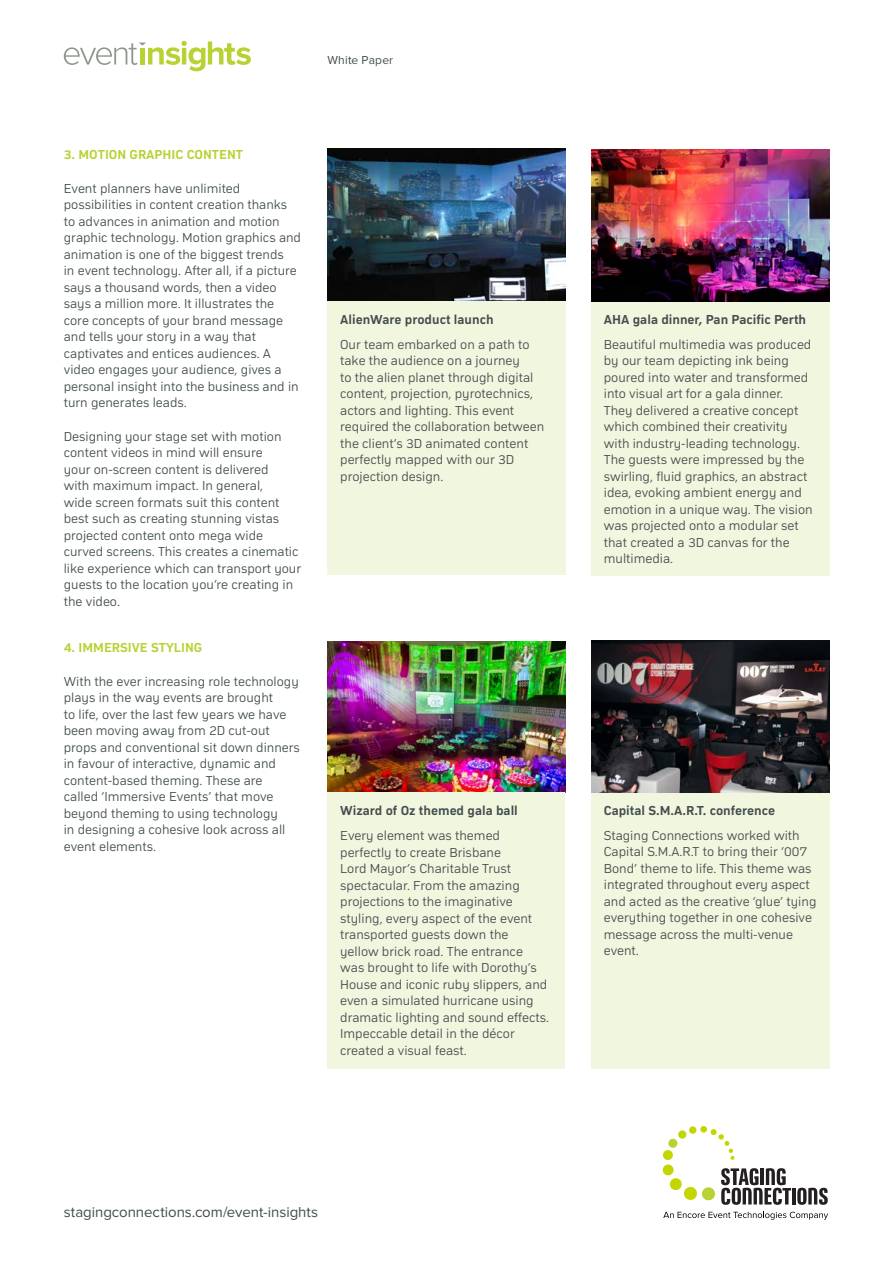
<style>
.page{position:relative;width:893px;height:1263px;background:#fff}
.page>*{position:absolute;margin:0;border:0;box-sizing:border-box;transform-origin:0 0}
.t1{font:15px "Proxima Nova";letter-spacing:-.005em;color:#434d4f}
.t2{font:300 13.5px/16.5px "Compasse";color:#434d4f}
.t3{font:700 13.5px "Compasse";color:#434d4f}
.t4{font:700 13.5px "Compasse";color:#b8d133}
.t5{font:12px "Proxima Nova";letter-spacing:.015em;color:#434d4f}
</style>
<div class="page">
<svg style="left:64px;top:41px;width:187px;height:30px"></svg>
<hr style="left:792px;top:1188px;width:4px;height:16px;background:#231f20">
<svg style="left:797px;top:1188px;width:31px;height:17px"></svg>
<div style="left:700px;top:1126px;width:7px;height:7px;background:#c4d600;border-radius:3px"></div>
<svg style="left:689px;top:1126px;width:8px;height:8px"></svg>
<svg style="left:663px;top:1129px;width:128px;height:76px"></svg>
<svg style="left:663px;top:1212px;width:165px;height:8px"></svg>
<div style="left:327px;top:301px;width:239px;height:274px;background:#f1f6de"></div>
<img style="left:327px;top:149px;width:239px;height:152px">
<div style="left:591px;top:792px;width:238px;height:277px;background:#f1f6de"></div>
<img style="left:327px;top:641px;width:238px;height:151px">
<img style="left:591px;top:641px;width:238px;height:152px">
<div style="left:327px;top:792px;width:238px;height:277px;background:#f1f6de"></div>
<div style="left:591px;top:301px;width:238px;height:275px;background:#f1f6de"></div>
<img style="left:591px;top:149px;width:238px;height:152px">
<p class="t5" style="left:327px;top:54px;width:67px">White Paper</p>
<p class="t4" style="left:64px;top:147px;width:181px">3. MOTION GRAPHIC CONTENT</p>
<p class="t2" style="left:64px;top:180px;width:239px">Event planners have unlimited possibilities in content creation thanks to advances in animation and motion graphic technology. Motion graphics and animation is one of the biggest trends<br>in event technology. After all, if a picture says a thousand words, then a video says a million more. It illustrates the core concepts of your brand message and tells your story in a way that captivates and entices audiences. A video engages your audience, gives a personal insight into the business and in turn generates leads.</p>
<p class="t2" style="left:64px;top:428px;width:239px">Designing your stage set with motion content videos in mind will ensure<br>your on-screen content is delivered<br>with maximum impact. In general,<br>wide screen formats suit this content best such as creating stunning vistas projected content onto mega wide curved screens. This creates a cinematic like experience which can transport your guests to the location you’re creating in the video.</p>
<p class="t4" style="left:64px;top:640px;width:140px">4. IMMERSIVE STYLING</p>
<p class="t2" style="left:64px;top:673px;width:238px">With the ever increasing role technology plays in the way events are brought<br>to life, over the last few years we have been moving away from 2D cut-out props and conventional sit down dinners in favour of interactive, dynamic and content-based theming. These are called ‘Immersive Events’ that move beyond theming to using technology<br>in designing a cohesive look across all event elements.</p>
<p class="t3" style="left:340px;top:311px;width:155px">AlienWare product launch</p>
<p class="t2" style="left:340px;top:336px;width:205px">Our team embarked on a path to take the audience on a journey<br>to the alien planet through digital content, projection, pyrotechnics, actors and lighting. This event required the collaboration between the client’s 3D animated content perfectly mapped with our 3D projection design.</p>
<p class="t3" style="left:340px;top:803px;width:179px">Wizard of Oz themed gala ball</p>
<p class="t2" style="left:340px;top:827px;width:210px">Every element was themed perfectly to create Brisbane<br>Lord Mayor’s Charitable Trust spectacular. From the amazing projections to the imaginative styling, every aspect of the event transported guests down the yellow brick road. The entrance was brought to life with Dorothy’s<br>House and iconic ruby slippers, and even a simulated hurricane using dramatic lighting and sound effects.<br>Impeccable detail in the décor created a visual feast.</p>
<p class="t3" style="left:604px;top:311px;width:204px">AHA gala dinner, Pan Pacific Perth</p>
<p class="t2" style="left:604px;top:336px;width:210px">Beautiful multimedia was produced by our team depicting ink being poured into water and transformed into visual art for a gala dinner.<br>They delivered a creative concept which combined their creativity with industry-leading technology.<br>The guests were impressed by the swirling, fluid graphics, an abstract idea, evoking ambient energy and emotion in a unique way. The vision was projected onto a modular set that created a 3D canvas for the multimedia.</p>
<p class="t3" style="left:604px;top:803px;width:173px">Capital S.M.A.R.T. conference</p>
<p class="t2" style="left:604px;top:827px;width:214px">Staging Connections worked with<br>Capital S.M.A.R.T to bring their ‘007<br>Bond’ theme to life. This theme was integrated throughout every aspect and acted as the creative ‘glue’ tying everything together in one cohesive message across the multi-venue event.</p>
<p class="t1" style="left:64px;top:1205px;width:256px">stagingconnections.com/event-insights</p>
</div>
